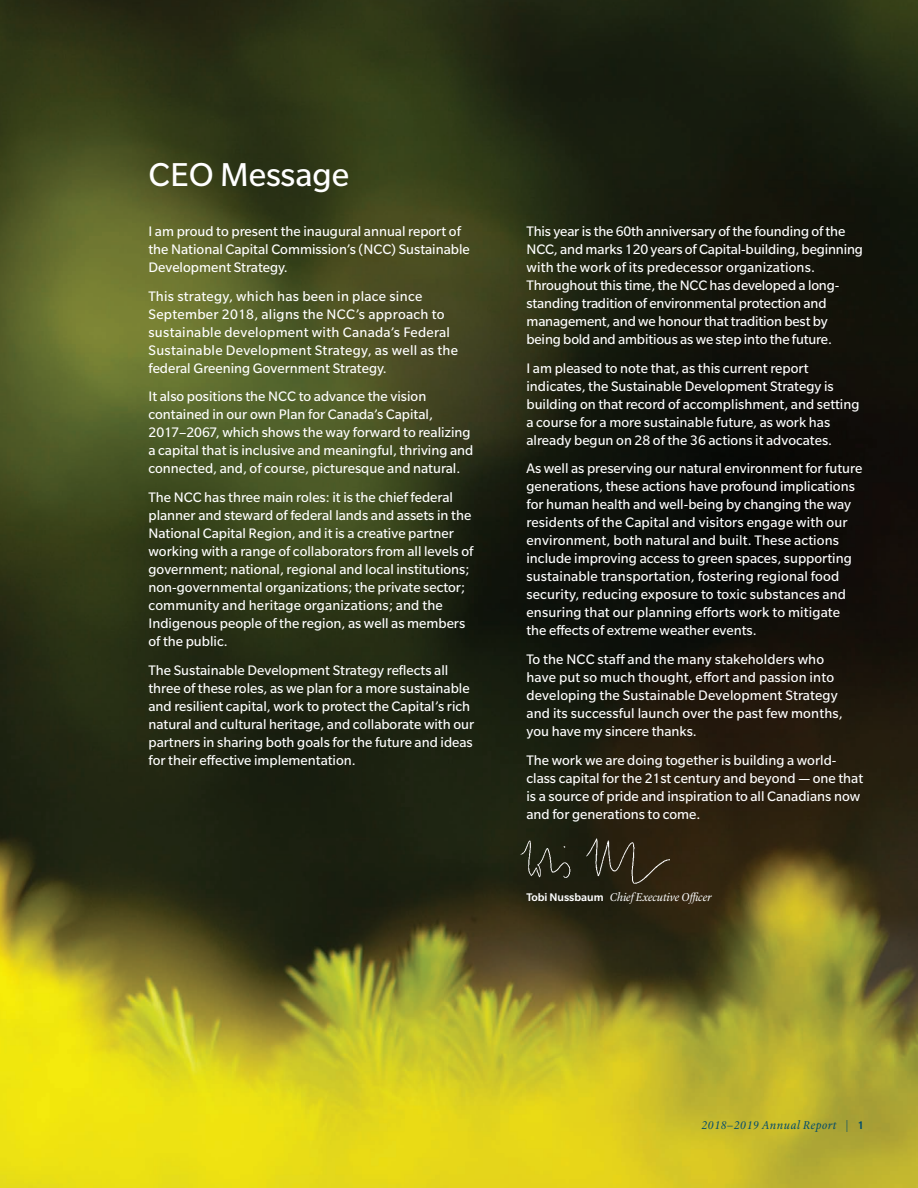
<style>
.page{position:relative;width:918px;height:1188px;background:#fff}
.page>*{position:absolute;margin:0;border:0;box-sizing:border-box;transform-origin:0 0}
.t1{font:36px "Slate Std";color:#fff}
.BODY_FR{font:15px/18px "Slate Std";color:#fff}
.BODY_FR-2{font:15px/18px "Slate Std";letter-spacing:.02em;color:#fff}
.t2{font:italic 12px "Laurentian Std";color:#fff}
.t3{font:italic 12px "Laurentian Std";letter-spacing:.05em;color:#004b6c}
.s1{font-family:"Slate Std";font-weight:500;font-style:normal}
</style>
<div class="page">
<img style="left:0;top:0;width:918px;height:1188px">
<img style="left:521px;top:838px;width:149px;height:46px">
<p class="t1" style="left:148px;top:156px;width:202px">CEO Message</p>
<p class="BODY_FR" style="left:148px;top:222px;width:323px">I am proud to present the inaugural annual report of the National Capital Commission’s (NCC) Sustainable<br>Development Strategy.</p>
<p class="BODY_FR-2" style="left:148px;top:287px;width:311px">This strategy, which has been in place since September 2018, aligns the NCC’s approach to sustainable development with Canada’s Federal Sustainable Development Strategy, as well as the federal Greening Government Strategy.</p>
<p class="BODY_FR" style="left:148px;top:387px;width:326px">It also positions the NCC to advance the vision contained in our own Plan for Canada’s Capital, 2017–2067, which shows the way forward to realizing a capital that is inclusive and meaningful, thriving and connected, and, of course, picturesque and natural.</p>
<p class="BODY_FR" style="left:148px;top:488px;width:326px">The NCC has three main roles: it is the chief federal planner and steward of federal lands and assets in the National Capital Region, and it is a creative partner working with a range of collaborators from all levels of government; national, regional and local institutions; non-governmental organizations; the private sector; community and heritage organizations; and the Indigenous people of the region, as well as members of the public.</p>
<p class="BODY_FR" style="left:148px;top:661px;width:327px">The Sustainable Development Strategy reflects all three of these roles, as we plan for a more sustainable and resilient capital, work to protect the Capital’s rich natural and cultural heritage, and collaborate with our partners in sharing both goals for the future and ideas for their effective implementation.</p>
<p class="BODY_FR" style="left:526px;top:222px;width:338px">This year is the 60th anniversary of the founding of the NCC, and marks 120 years of Capital-building, beginning with the work of its predecessor organizations.<br>Throughout this time, the NCC has developed a long&shy;standing tradition of environmental protection and management, and we honour that tradition best by being bold and ambitious as we step into the future.</p>
<p class="BODY_FR" style="left:526px;top:359px;width:334px">I am pleased to note that, as this current report indicates, the Sustainable Development Strategy is building on that record of accomplishment, and setting a course for a more sustainable future, as work has already begun on 28 of the 36 actions it advocates.</p>
<p class="BODY_FR" style="left:526px;top:459px;width:337px">As well as preserving our natural environment for future generations, these actions have profound implications for human health and well-being by changing the way residents of the Capital and visitors engage with our environment, both natural and built. These actions include improving access to green spaces, supporting sustainable transportation, fostering regional food security, reducing exposure to toxic substances and ensuring that our planning efforts work to mitigate the effects of extreme weather events.</p>
<p class="BODY_FR" style="left:526px;top:650px;width:318px">To the NCC staff and the many stakeholders who have put so much thought, effort and passion into developing the Sustainable Development Strategy and its successful launch over the past few months, you have my sincere thanks.</p>
<p class="BODY_FR" style="left:526px;top:751px;width:338px">The work we are doing together is building a world&shy;class capital for the 21st century and beyond — one that is a source of pride and inspiration to all Canadians now and for generations to come.</p>
<p class="t2" style="left:526px;top:890px;width:187px"><span class="s1">Tobi Nussbaum</span> Chief Executive Officer</p>
<p class="t3" style="left:702px;top:1119px;width:164px">2018–2019 Annual Report | <span class="s1">1</span></p>
</div>
